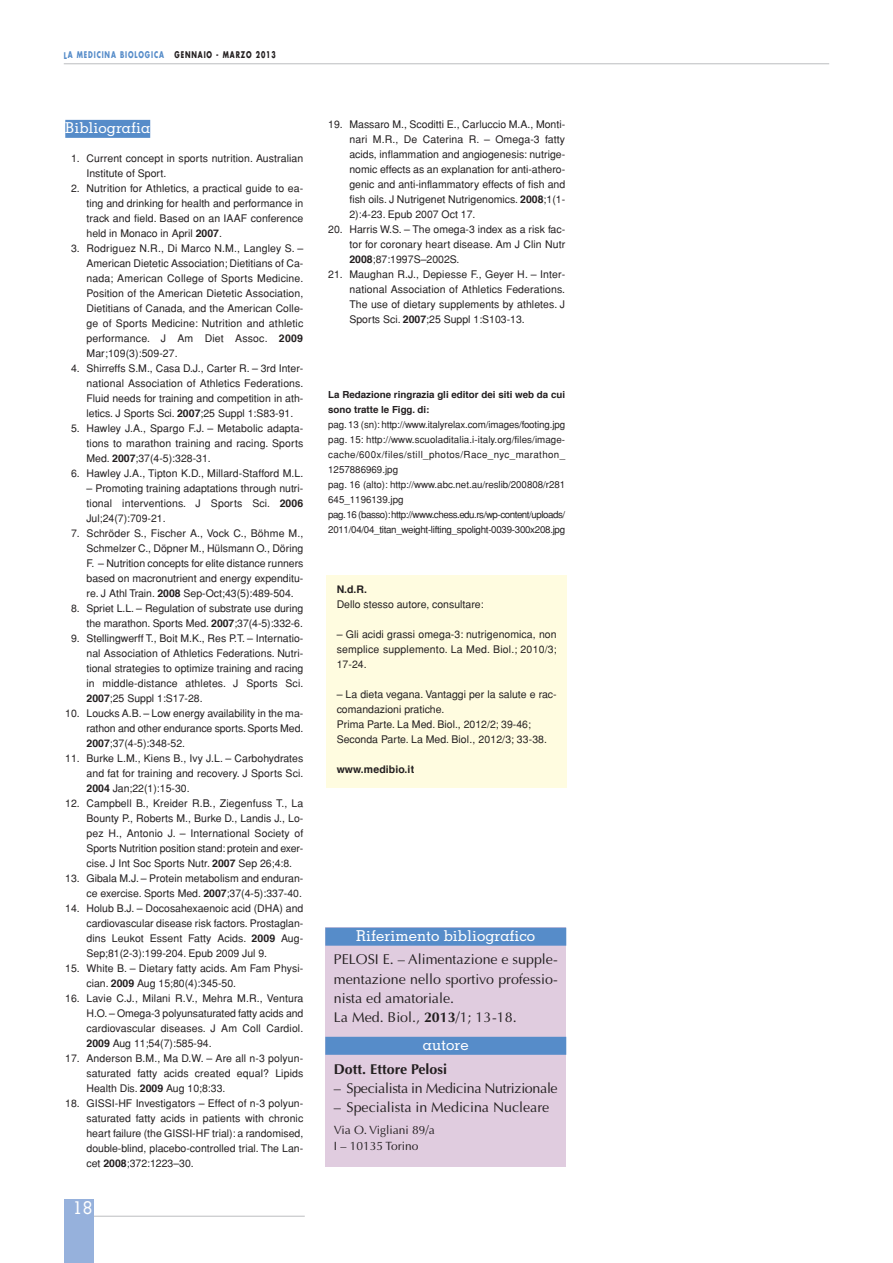
<style>
.page{position:relative;width:893px;height:1263px;background:#fff}
.page>*{position:absolute;margin:0;border:0;box-sizing:border-box;transform-origin:0 0}
.t1{font:500 18px "Memphis";color:#fff}
.t2{font:500 15px "Memphis";color:#fff}
.t3{font:14.25px/19.2px "Optima";color:#231f20}
.t4{font:14.25px "Optima";letter-spacing:-.02em;color:#231f20}
.t5{font:700 14.25px "Optima";color:#231f20}
.t6{font:12px/16.2px "Optima";color:#231f20}
.t7{font:10.5px/15px "Helvetica";color:#231f20;text-align:justify}
.t8{font:700 10.5px "Helvetica";letter-spacing:.01em;color:#231f20}
.t9{font:9.75px/15px "Helvetica";letter-spacing:-.005em;color:#231f20}
.t10{font:700 9.75px/15px "Helvetica";color:#231f20}
.t11{font:700 9px "Futura";letter-spacing:.135em;color:#568cc9;scale:.7 1}
.s1{color:#231f20}
.s2{font-weight:700}
</style>
<div class="page">
<hr style="left:85px;top:1216px;width:220px;height:1px;background:#bcbdc0">
<div style="left:64px;top:1199px;width:30px;height:64px;background:#96b1dc"></div>
<hr style="left:64px;top:64px;width:765px;height:1px;background:#bcbdc0">
<div style="left:65px;top:120px;width:85px;height:18px;background:#568cc9"></div>
<div style="left:325px;top:928px;width:241px;height:239px;background:#e0ccdf"></div>
<div style="left:325px;top:928px;width:241px;height:18px;background:#568cc9"></div>
<div style="left:325px;top:1037px;width:241px;height:18px;background:#568cc9"></div>
<div style="left:326px;top:576px;width:241px;height:212px;background:#fffce0"></div>
<p class="t11" style="left:64px;top:51px;width:304px">LA MEDICINA BIOLOGICA <span class="s1">GENNAIO - MARZO 2013</span></p>
<h2 class="t2" style="left:65px;top:122px;width:86px">Bibliografia</h2>
<p class="t7" style="left:87px;top:151px;width:218px;text-indent:-15px">1. Current concept in sports nutrition. Australian<br>Institute of Sport.</p>
<p class="t7" style="left:87px;top:181px;width:218px;text-indent:-15px">2. Nutrition for Athletics, a practical guide to ea&shy;ting and drinking for health and performance in track and field. Based on an IAAF conference held in Monaco in April <span class="s2">2007</span>.</p>
<p class="t7" style="left:87px;top:241px;width:218px;text-indent:-15px">3. Rodriguez N.R., Di Marco N.M., Langley S. – American Dietetic Association; Dietitians of Ca&shy;nada; American College of Sports Medicine.<br>Position of the American Dietetic Association, Dietitians of Canada, and the American Colle&shy;ge of Sports Medicine: Nutrition and athletic performance. J Am Diet Assoc. <span class="s2">2009<br></span>Mar;109(3):509-27.</p>
<p class="t7" style="left:87px;top:361px;width:218px;text-indent:-15px">4. Shirreffs S.M., Casa D.J., Carter R. – 3rd Inter&shy;national Association of Athletics Federations.<br>Fluid needs for training and competition in ath&shy;letics. J Sports Sci. <span class="s2">2007</span>;25 Suppl 1:S83-91.</p>
<p class="t7" style="left:87px;top:421px;width:218px;text-indent:-15px">5. Hawley J.A., Spargo F.J. – Metabolic adapta&shy;tions to marathon training and racing. Sports Med. <span class="s2">2007</span>;37(4-5):328-31.</p>
<p class="t7" style="left:71px;top:466px;width:234px">6. Hawley J.A., Tipton K.D., Millard-Stafford M.L.</p>
<p class="t7" style="left:87px;top:481px;width:218px">– Promoting training adaptations through nutri&shy;tional interventions. J Sports Sci. <span class="s2">2006<br></span>Jul;24(7):709-21.</p>
<p class="t7" style="left:87px;top:526px;width:218px;text-indent:-15px">7. Schröder S., Fischer A., Vock C., Böhme M., Schmelzer C., Döpner M., Hülsmann O., Döring F. – Nutrition concepts for elite distance runners based on macronutrient and energy expenditu&shy;re. J Athl Train. <span class="s2">2008</span> Sep-Oct;43(5):489-504.</p>
<p class="t7" style="left:71px;top:601px;width:234px;text-align:right">8. Spriet L.L. – Regulation of substrate use during the marathon. Sports Med. <span class="s2">2007</span>;37(4-5):332-6.</p>
<p class="t7" style="left:87px;top:631px;width:218px;text-indent:-15px">9. Stellingwerff T., Boit M.K., Res P.T. – Internatio&shy;nal Association of Athletics Federations. Nutri&shy;tional strategies to optimize training and racing in middle-distance athletes. J Sports Sci.<br><span class="s2">2007</span>;25 Suppl 1:S17-28.</p>
<p class="t7" style="left:87px;top:706px;width:218px;text-indent:-21px">10. Loucks A.B. – Low energy availability in the ma&shy;rathon and other endurance sports. Sports Med.<br><span class="s2">2007</span>;37(4-5):348-52.</p>
<p class="t7" style="left:87px;top:751px;width:218px;text-indent:-21px">11. Burke L.M., Kiens B., Ivy J.L. – Carbohydrates and fat for training and recovery. J Sports Sci.<br><span class="s2">2004</span> Jan;22(1):15-30.</p>
<p class="t7" style="left:87px;top:796px;width:218px;text-indent:-21px">12. Campbell B., Kreider R.B., Ziegenfuss T., La Bounty P., Roberts M., Burke D., Landis J., Lo&shy;pez H., Antonio J. – International Society of Sports Nutrition position stand: protein and exer&shy;cise. J Int Soc Sports Nutr. <span class="s2">2007</span> Sep 26;4:8.</p>
<p class="t7" style="left:65px;top:871px;width:240px;text-align:right">13. Gibala M.J. – Protein metabolism and enduran&shy;ce exercise. Sports Med. <span class="s2">2007</span>;37(4-5):337-40.</p>
<p class="t7" style="left:87px;top:901px;width:218px;text-indent:-21px">14. Holub B.J. – Docosahexaenoic acid (DHA) and cardiovascular disease risk factors. Prostaglan&shy;dins Leukot Essent Fatty Acids. <span class="s2">2009</span> Aug-Sep;81(2-3):199-204. Epub 2009 Jul 9.</p>
<p class="t7" style="left:87px;top:961px;width:218px;text-indent:-21px">15. White B. – Dietary fatty acids. Am Fam Physi&shy;cian. <span class="s2">2009</span> Aug 15;80(4):345-50.</p>
<p class="t7" style="left:86px;top:991px;width:218px;text-indent:-21px">16. Lavie C.J., Milani R.V., Mehra M.R., Ventura H.O. – Omega-3 polyunsaturated fatty acids and cardiovascular diseases. J Am Coll Cardiol.<br><span class="s2">2009</span> Aug 11;54(7):585-94.</p>
<p class="t7" style="left:86px;top:1051px;width:218px;text-indent:-21px">17. Anderson B.M., Ma D.W. – Are all n-3 polyun&shy;saturated fatty acids created equal? Lipids Health Dis. <span class="s2">2009</span> Aug 10;8:33.</p>
<p class="t7" style="left:86px;top:1096px;width:218px;text-indent:-21px">18. GISSI-HF Investigators – Effect of n-3 polyun&shy;saturated fatty acids in patients with chronic heart failure (the GISSI-HF trial): a randomised, double-blind, placebo-controlled trial. The Lan&shy;cet <span class="s2">2008</span>;372:1223–30.</p>
<h1 class="t1" style="left:73px;top:1201px;width:20px">18</h1>
<p class="t7" style="left:349px;top:117px;width:217px;text-indent:-21px">19. Massaro M., Scoditti E., Carluccio M.A., Monti&shy;nari M.R., De Caterina R. – Omega-3 fatty acids, inflammation and angiogenesis: nutrige&shy;nomic effects as an explanation for anti-athero&shy;genic and anti-inflammatory effects of fish and fish oils. J Nutrigenet Nutrigenomics. <span class="s2">2008</span>;1(1- 2):4-23. Epub 2007 Oct 17.</p>
<p class="t7" style="left:349px;top:222px;width:217px;text-indent:-21px">20. Harris W.S. – The omega-3 index as a risk fac&shy;tor for coronary heart disease. Am J Clin Nutr <span class="s2">2008</span>;87:1997S–2002S.</p>
<p class="t7" style="left:349px;top:267px;width:217px;text-indent:-21px">21. Maughan R.J., Depiesse F., Geyer H. – Inter&shy;national Association of Athletics Federations.<br>The use of dietary supplements by athletes. J Sports Sci. <span class="s2">2007</span>;25 Suppl 1:S103-13.</p>
<p class="t10" style="left:328px;top:388px;width:239px">La Redazione ringrazia gli editor dei siti web da cui sono tratte le Figg. di:</p>
<p class="t9" style="left:328px;top:417px;width:239px">pag. 13 (sn): http://www.italyrelax.com/images/footing.jpg pag. 15: http://www.scuoladitalia.i-italy.org/files/image&shy;cache/600x/files/still_photos/Race_nyc_marathon_ 1257886969.jpg<br>pag. 16 (alto): http://www.abc.net.au/reslib/200808/r281<br>645_1196139.jpg<br>pag.16 (basso):http://www.chess.edu.rs/wp-content/uploads/ 2011/04/04_titan_weight-lifting_spolight-0039-300x208.jpg</p>
<p class="t8" style="left:337px;top:585px;width:32px">N.d.R.</p>
<p class="t7" style="left:337px;top:597px;width:148px">Dello stesso autore, consultare:</p>
<p class="t7" style="left:337px;top:627px;width:221px">– Gli acidi grassi omega-3: nutrigenomica, non semplice supplemento. La Med. Biol.; 2010/3; 17-24.</p>
<p class="t7" style="left:337px;top:687px;width:221px;text-align:left">– La dieta vegana. Vantaggi per la salute e rac&shy;comandazioni pratiche.<br>Prima Parte. La Med. Biol., 2012/2; 39-46; Seconda Parte. La Med. Biol., 2012/3; 33-38.</p>
<p class="t8" style="left:337px;top:765px;width:79px">www.medibio.it</p>
<h2 class="t2" style="left:356px;top:930px;width:181px">Riferimento bibliografico</h2>
<h3 class="t3" style="left:334px;top:950px;width:225px">PELOSI E. – Alimentazione e supple&shy;mentazione nello sportivo professio&shy;nista ed amatoriale.<br>La Med. Biol., <span class="s2">2013</span>/1; 13-18.</h3>
<h2 class="t2" style="left:423px;top:1039px;width:47px">autore</h2>
<h3 class="t5" style="left:334px;top:1060px;width:115px">Dott. Ettore Pelosi</h3>
<h3 class="t4" style="left:334px;top:1079px;width:225px">– Specialista in Medicina Nutrizionale</h3>
<h3 class="t3" style="left:334px;top:1097px;width:217px">– Specialista in Medicina Nucleare</h3>
<p class="t6" style="left:334px;top:1122px;width:103px">Via O. Vigliani 89/a<br>I – 10135 Torino</p>
</div>
